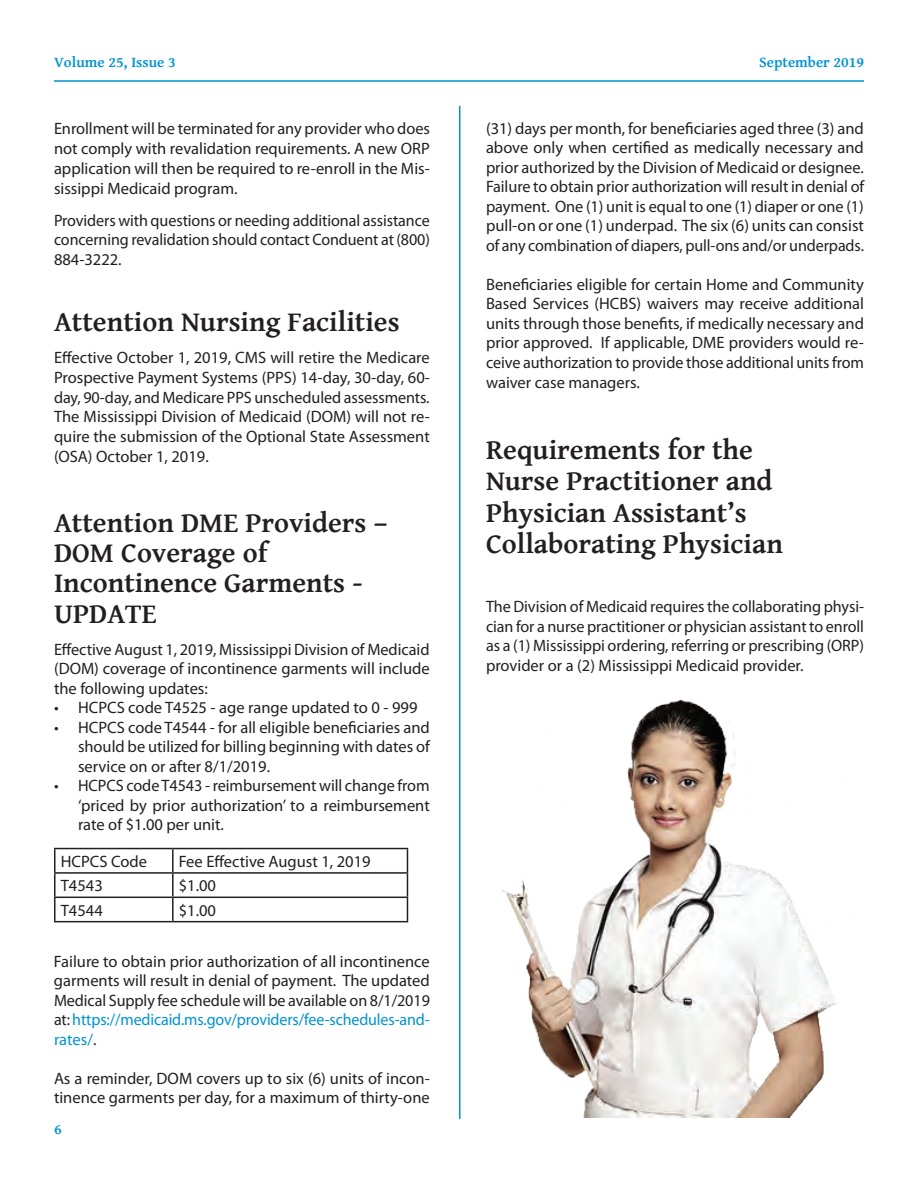
<style>
.page{position:relative;width:918px;height:1188px;background:#fff}
.page>*{position:absolute;margin:0;border:0;box-sizing:border-box;transform-origin:0 0}
.t1{font:700 28.5px/30.5px "Gentium Basic";color:#231f20}
.t2{font:16.5px/19.5px "Myriad Pro";color:#231f20;text-align:justify}
.t3{font:700 15px "Gentium Basic";color:#0093d0}
.s1{color:#0093d0}
</style>
<div class="page">
<hr style="left:54px;top:80px;width:810px;height:2px;background:#0093d0">
<hr style="left:54px;top:848px;width:119px;height:1px;background:#231f20">
<hr style="left:54px;top:849px;width:2px;height:23px;background:#231f20">
<hr style="left:173px;top:848px;width:235px;height:1px;background:#231f20">
<hr style="left:172px;top:849px;width:2px;height:23px;background:#231f20">
<hr style="left:54px;top:872px;width:119px;height:2px;background:#231f20">
<hr style="left:54px;top:874px;width:2px;height:23px;background:#231f20">
<hr style="left:173px;top:872px;width:235px;height:2px;background:#231f20">
<hr style="left:172px;top:874px;width:2px;height:23px;background:#231f20">
<hr style="left:54px;top:897px;width:119px;height:1px;background:#231f20">
<hr style="left:54px;top:898px;width:2px;height:23px;background:#231f20">
<hr style="left:173px;top:897px;width:235px;height:1px;background:#231f20">
<hr style="left:172px;top:898px;width:2px;height:23px;background:#231f20">
<svg style="left:407px;top:849px;width:1px;height:72px"></svg>
<hr style="left:54px;top:921px;width:119px;height:1px;background:#231f20">
<hr style="left:173px;top:921px;width:235px;height:1px;background:#231f20">
<hr style="left:459px;top:106px;width:1px;height:1013px;background:#0093d0">
<img style="left:503px;top:700px;width:334px;height:418px">
<p class="t3" style="left:54px;top:51px;width:123px">Volume 25, Issue 3</p>
<p class="t3" style="left:759px;top:51px;width:106px">September 2019</p>
<p class="t2" style="left:54px;top:119px;width:378px">Enrollment will be terminated for any provider who does not comply with revalidation requirements. A new ORP application will then be required to re-enroll in the Mis&shy;sissippi Medicaid program.</p>
<p class="t2" style="left:54px;top:210px;width:377px">Providers with questions or needing additional assistance concerning revalidation should contact Conduent at (800)<br>884-3222.</p>
<h1 class="t1" style="left:54px;top:306px;width:347px">Attention Nursing Facilities</h1>
<p class="t2" style="left:54px;top:347px;width:377px">Effective October 1, 2019, CMS will retire the Medicare Prospective Payment Systems (PPS) 14-day, 30-day, 60- day, 90-day, and Medicare PPS unscheduled assessments.<br>The Mississippi Division of Medicaid (DOM) will not re&shy;quire the submission of the Optional State Assessment (OSA) October 1, 2019.</p>
<h1 class="t1" style="left:54px;top:506px;width:335px">Attention DME Providers –<br>DOM Coverage of<br>Incontinence Garments -<br>UPDATE</h1>
<p class="t2" style="left:54px;top:639px;width:377px">Effective August 1, 2019, Mississippi Division of Medicaid (DOM) coverage of incontinence garments will include the following updates:</p>
<p class="t2" style="left:54px;top:698px;width:365px">• HCPCS code T4525 - age range updated to 0 - 999</p>
<p class="t2" style="left:78px;top:717px;width:353px;text-indent:-24px">• HCPCS code T4544 - for all eligible beneficiaries and should be utilized for billing beginning with dates of service on or after 8/1/2019.</p>
<p class="t2" style="left:78px;top:776px;width:353px;text-indent:-24px">• HCPCS code T4543 - reimbursement will change from ‘priced by prior authorization’ to a reimbursement rate of $1.00 per unit.</p>
<p class="t2" style="left:61px;top:851px;width:88px">HCPCS Code</p>
<p class="t2" style="left:179px;top:851px;width:193px">Fee Effective August 1, 2019</p>
<p class="t2" style="left:61px;top:876px;width:44px">T4543</p>
<p class="t2" style="left:179px;top:876px;width:39px">$1.00</p>
<p class="t2" style="left:61px;top:900px;width:44px">T4544</p>
<p class="t2" style="left:179px;top:900px;width:39px">$1.00</p>
<p class="t2" style="left:54px;top:951px;width:377px">Failure to obtain prior authorization of all incontinence garments will result in denial of payment. The updated Medical Supply fee schedule will be available on 8/1/2019 at: <span class="s1">https://medicaid.ms.gov/providers/fee-schedules-and&shy;rates/</span>.</p>
<p class="t2" style="left:54px;top:1068px;width:377px">As a reminder, DOM covers up to six (6) units of incon&shy;tinence garments per day, for a maximum of thirty-one</p>
<p class="t3" style="left:54px;top:1118px;width:9px">6</p>
<p class="t2" style="left:486px;top:118px;width:380px">(31) days per month, for beneficiaries aged three (3) and above only when certified as medically necessary and prior authorized by the Division of Medicaid or designee.<br>Failure to obtain prior authorization will result in denial of payment. One (1) unit is equal to one (1) diaper or one (1) pull-on or one (1) underpad. The six (6) units can consist of any combination of diapers, pull-ons and/or underpads.</p>
<p class="t2" style="left:486px;top:274px;width:380px">Beneficiaries eligible for certain Home and Community Based Services (HCBS) waivers may receive additional units through those benefits, if medically necessary and prior approved. If applicable, DME providers would re&shy;ceive authorization to provide those additional units from waiver case managers.</p>
<h1 class="t1" style="left:486px;top:433px;width:298px;line-height:31.5px">Requirements for the<br>Nurse Practitioner and<br>Physician Assistant’s<br>Collaborating Physician</h1>
<p class="t2" style="left:486px;top:596px;width:380px">The Division of Medicaid requires the collaborating physi&shy;cian for a nurse practitioner or physician assistant to enroll as a (1) Mississippi ordering, referring or prescribing (ORP) provider or a (2) Mississippi Medicaid provider.</p>
</div>
